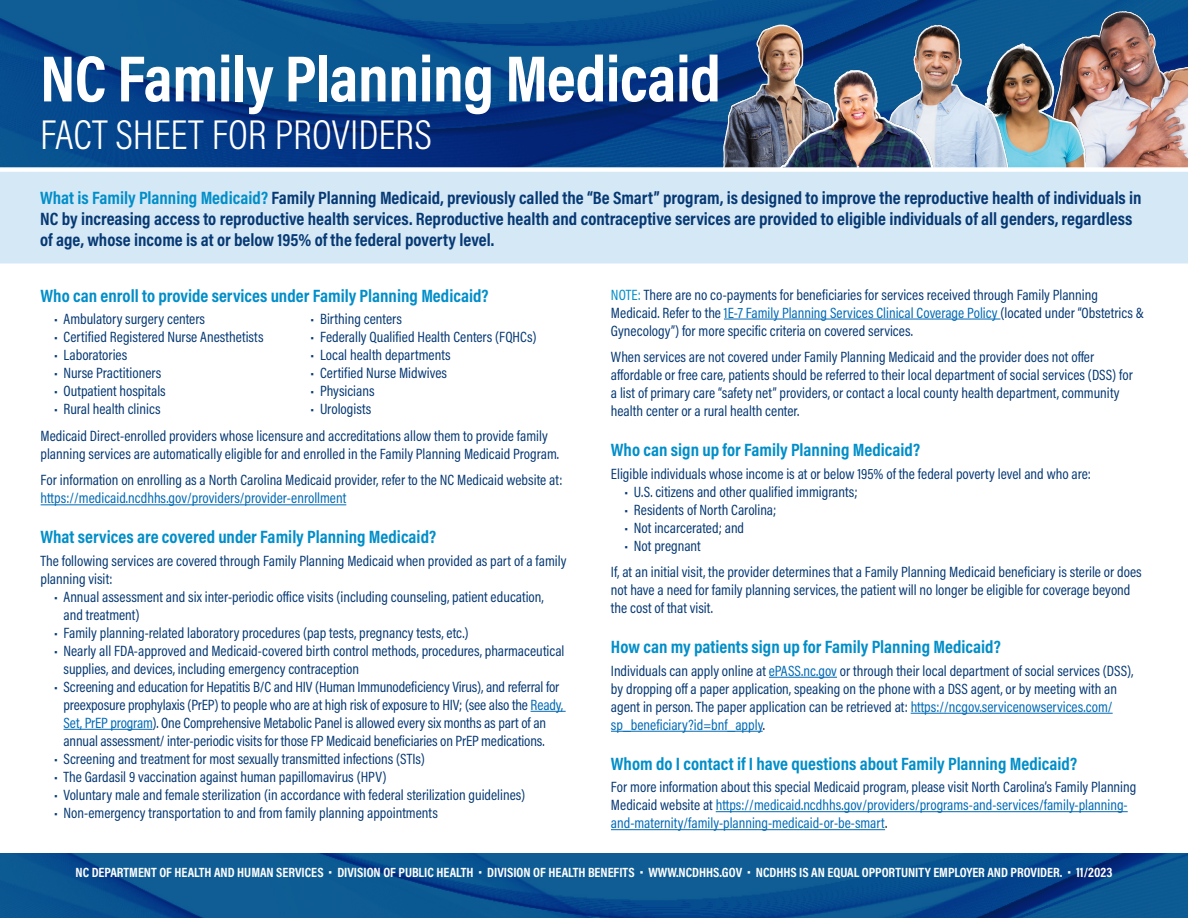
<style>
.page{position:relative;width:1188px;height:918px;background:#fff}
.page>*{position:absolute;margin:0;border:0;box-sizing:border-box;transform-origin:0 0}
.t1{font:700 66px "Acumin Pro Cond";letter-spacing:-.01em;color:#fff}
.t2{font:300 42px "Acumin Pro Cond";color:#fff}
.t3{font:700 18px/21px "Acumin Pro Cond";color:#063974}
.t4{font:700 18px "Acumin Pro Cond";color:#008ec9}
.t5{font:15px/18px "Acumin Pro Cond";color:#063974}
.t6{font:15px/18px "Acumin Pro Cond";color:#016ab6}
.t7{font:700 13.5px "Acumin Pro Cond";color:#fff}
.s1{color:#008ec9}
.s2{color:#016ab6}
.s3{color:#231f20}
.s4{color:#063974}
</style>
<div class="page">
<img style="left:0;top:0;width:1026px;height:167px">
<img style="left:1026px;top:0;width:162px;height:167px">
<img style="left:1021px;top:30px;width:86px;height:137px">
<img style="left:698px;top:5px;width:197px;height:162px">
<img style="left:866px;top:14px;width:155px;height:153px">
<img style="left:771px;top:64px;width:169px;height:103px">
<img style="left:0;top:854px;width:1188px;height:64px">
<hr style="left:41px;top:504px;width:305px;height:1px;background:#016ab6">
<hr style="left:531px;top:711px;width:35px;height:1px;background:#016ab6">
<hr style="left:64px;top:729px;width:89px;height:1px;background:#016ab6">
<hr style="left:724px;top:319px;width:276px;height:1px;background:#016ab6">
<hr style="left:769px;top:677px;width:68px;height:1px;background:#016ab6">
<hr style="left:911px;top:713px;width:202px;height:1px;background:#016ab6">
<hr style="left:611px;top:731px;width:152px;height:1px;background:#016ab6">
<hr style="left:716px;top:811px;width:412px;height:1px;background:#016ab6">
<hr style="left:611px;top:829px;width:274px;height:1px;background:#016ab6">
<div style="left:0;top:167px;width:1188px;height:97px;background:#d5e8f5"></div>
<h1 class="t1" style="left:40px;top:35px;width:682px">NC Family Planning Medicaid</h1>
<h1 class="t2" style="left:40px;top:108px;width:393px">FACT SHEET FOR PROVIDERS</h1>
<h2 class="t3" style="left:40px;top:187px;width:1103px"><span class="s1">What is Family Planning Medicaid?</span> Family Planning Medicaid, previously called the “Be Smart” program, is designed to improve the reproductive health of individuals in</h2>
<p class="t3" style="left:40px;top:208px;width:1094px">NC by increasing access to reproductive health services. Reproductive health and contraceptive services are provided to eligible individuals of all genders, regardless of age, whose income is at or below 195% of the federal poverty level.</p>
<h2 class="t4" style="left:41px;top:284px;width:450px">Who can enroll to provide services under Family Planning Medicaid?</h2>
<p class="t5" style="left:54px;top:310px;width:153px">• Ambulatory surgery centers</p>
<p class="t5" style="left:311px;top:310px;width:93px">• Birthing centers</p>
<p class="t5" style="left:54px;top:328px;width:211px">• Certified Registered Nurse Anesthetists</p>
<p class="t5" style="left:311px;top:328px;width:228px">• Federally Qualified Health Centers (FQHCs)</p>
<p class="t5" style="left:54px;top:346px;width:75px">• Laboratories</p>
<p class="t5" style="left:311px;top:346px;width:142px">• Local health departments</p>
<p class="t5" style="left:54px;top:364px;width:109px">• Nurse Practitioners</p>
<p class="t5" style="left:311px;top:364px;width:138px">• Certified Nurse Midwives</p>
<p class="t5" style="left:54px;top:382px;width:113px">• Outpatient hospitals</p>
<p class="t5" style="left:311px;top:382px;width:65px">• Physicians</p>
<p class="t5" style="left:54px;top:400px;width:108px">• Rural health clinics</p>
<p class="t5" style="left:311px;top:400px;width:62px">• Urologists</p>
<p class="t5" style="left:41px;top:426px;width:520px">Medicaid Direct-enrolled providers whose licensure and accreditations allow them to provide family planning services are automatically eligible for and enrolled in the Family Planning Medicaid Program.</p>
<p class="t5" style="left:41px;top:471px;width:523px">For information on enrolling as a North Carolina Medicaid provider, refer to the NC Medicaid website at:</p>
<p class="t6" style="left:41px;top:489px;width:307px">https://medicaid.ncdhhs.gov/providers/provider-enrollment</p>
<h2 class="t4" style="left:41px;top:525px;width:397px">What services are covered under Family Planning Medicaid?</h2>
<p class="t5" style="left:41px;top:551px;width:527px">The following services are covered through Family Planning Medicaid when provided as part of a family planning visit:</p>
<p class="t5" style="left:64px;top:587px;width:482px;text-indent:-9px">• Annual assessment and six inter-periodic office visits (including counseling, patient education, and treatment)</p>
<p class="t5" style="left:54px;top:623px;width:416px">• Family planning-related laboratory procedures (pap tests, pregnancy tests, etc.)</p>
<p class="t5" style="left:64px;top:641px;width:503px;text-indent:-9px">• Nearly all FDA-approved and Medicaid-covered birth control methods, procedures, pharmaceutical supplies, and devices, including emergency contraception</p>
<p class="t5" style="left:64px;top:677px;width:501px;text-indent:-9px">• Screening and education for Hepatitis B/C and HIV (Human Immunodeficiency Virus), and referral for preexposure prophylaxis (PrEP) to people who are at high risk of exposure to HIV; (see also the <span class="s2">Ready, Set, PrEP program</span>). One Comprehensive Metabolic Panel is allowed every six months as part of an annual assessment/ inter-periodic visits for those FP Medicaid beneficiaries on PrEP medications.</p>
<p class="t5" style="left:54px;top:749px;width:372px">• Screening and treatment for most sexually transmitted infections (STIs)</p>
<p class="t5" style="left:54px;top:767px;width:334px">• The Gardasil 9 vaccination against human papillomavirus (HPV)</p>
<p class="t5" style="left:54px;top:785px;width:473px">• Voluntary male and female sterilization (in accordance with federal sterilization guidelines)</p>
<p class="t5" style="left:54px;top:803px;width:385px">• Non-emergency transportation to and from family planning appointments</p>
<p class="t5" style="left:611px;top:285px;width:535px"><span class="s1">NOTE:</span> There are no co-payments for beneficiaries for services received through Family Planning<br>Medicaid. Refer to the <span class="s2">1E-7 Family Planning Services Clinical Coverage Policy</span> (located under “Obstetrics &amp;</p>
<p class="t5" style="left:611px;top:321px;width:304px">Gynecology”) for more specific criteria on covered services.</p>
<p class="t5" style="left:611px;top:348px;width:523px">When services are not covered under Family Planning Medicaid and the provider does not offer affordable or free care, patients should be referred to their local department of social services (DSS) for a list of primary care “safety net” providers, or contact a local county health department, community health center or a rural health center.</p>
<h2 class="t4" style="left:611px;top:438px;width:311px">Who can sign up for Family Planning Medicaid?</h2>
<p class="t5" style="left:611px;top:464px;width:481px">Eligible individuals whose income is at or below 195% of the federal poverty level and who are:</p>
<p class="t5" style="left:624px;top:482px;width:235px">• U.S. citizens and other qualified immigrants;</p>
<p class="t5" style="left:624px;top:500px;width:153px">• Residents of North Carolina;</p>
<p class="t5" style="left:624px;top:518px;width:121px">• Not incarcerated; and</p>
<p class="t5" style="left:624px;top:536px;width:78px">• Not pregnant</p>
<p class="t5" style="left:611px;top:563px;width:532px">If, at an initial visit, the provider determines that a Family Planning Medicaid beneficiary is sterile or does not have a need for family planning services, the patient will no longer be eligible for coverage beyond the cost of that visit.</p>
<h2 class="t4" style="left:611px;top:635px;width:391px">How can my patients sign up for Family Planning Medicaid?</h2>
<p class="t5" style="left:611px;top:661px;width:524px">Individuals can apply online at <span class="s2">ePASS.nc.gov</span> or through their local department of social services (DSS), by dropping off a paper application, speaking on the phone with a DSS agent, or by meeting with an agent in person. The paper application can be retrieved at: <span class="s2">https://ncgov.servicenowservices.com/ sp_beneficiary?id=bnf_apply</span><span class="s3">.</span></p>
<h2 class="t4" style="left:611px;top:752px;width:468px">Whom do I contact if I have questions about Family Planning Medicaid?</h2>
<p class="t6" style="left:611px;top:778px;width:527px"><span class="s4">For more information about this special Medicaid program, please visit North Carolina’s Family Planning<br>Medicaid website at</span> https://medicaid.ncdhhs.gov/providers/programs-and-services/family-planning&shy;and-maternity/family-planning-medicaid-or-be-smart<span class="s3">.</span></p>
<p class="t7" style="left:76px;top:863px;width:1038px">NC DEPARTMENT OF HEALTH AND HUMAN SERVICES • DIVISION OF PUBLIC HEALTH • DIVISION OF HEALTH BENEFITS • WWW.NCDHHS.GOV • NCDHHS IS AN EQUAL OPPORTUNITY EMPLOYER AND PROVIDER. • 11/2023</p>
</div>
